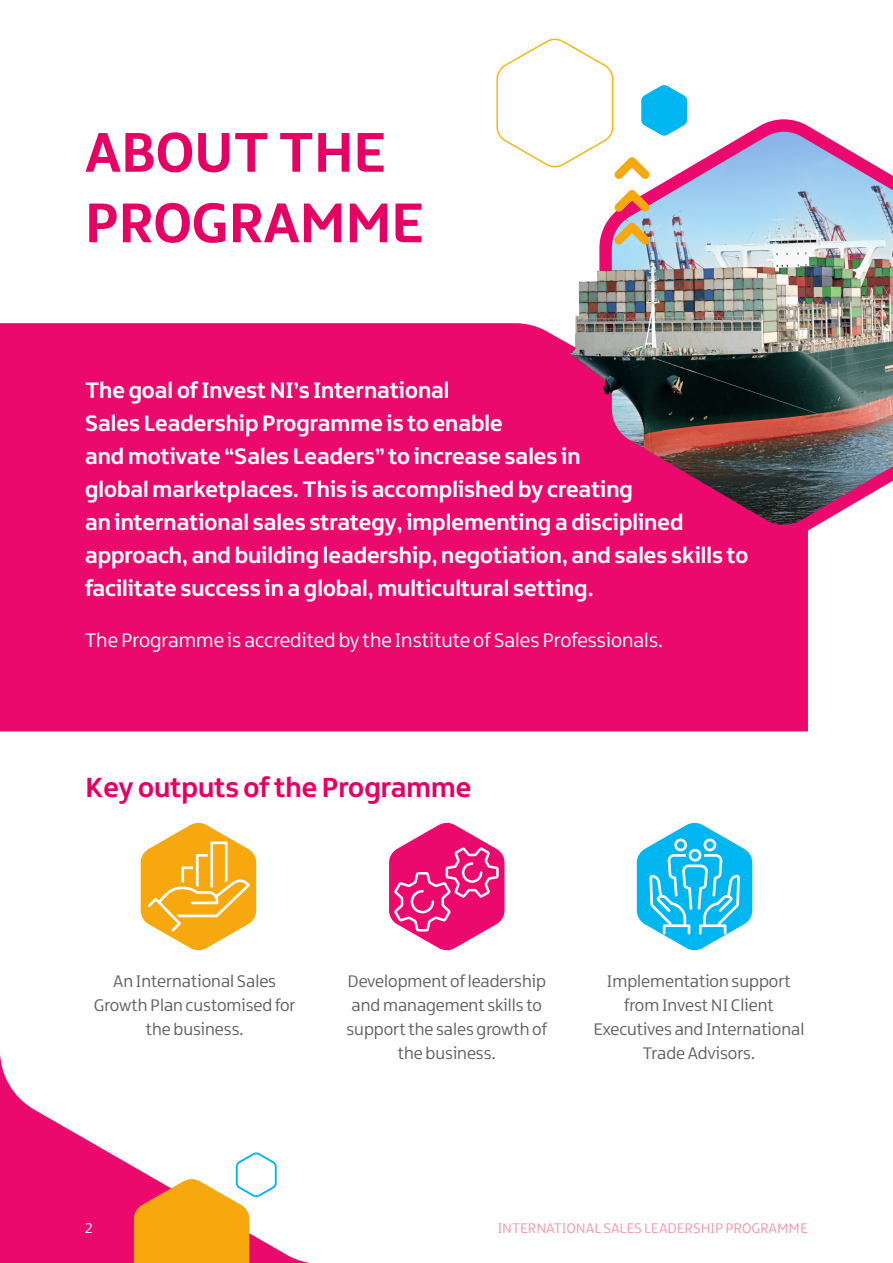
<style>
.page{position:relative;width:893px;height:1263px;background:#fff}
.page>*{position:absolute;margin:0;border:0;box-sizing:border-box;transform-origin:0 0}
.t1{font:700 60px/70.5px "Northern Ireland";color:#e60064}
.t2{font:700 29.7px "Northern Ireland";color:#e60064}
.t3{font:700 24px/33px "Northern Ireland";color:#fff}
.t4{font:21px "Northern Ireland";color:#fff}
.t5{font:18px/24px "Northern Ireland";color:#636366;text-align:center}
.t6{font:15px "Northern Ireland";color:#f598aa}
.t7{font:15px "Northern Ireland";color:#fff}
</style>
<div class="page">
<div style="left:0;top:323px;width:808px;height:408px;background:#ec096d"></div>
<img style="left:593px;top:110px;width:300px;height:436px">
<img style="left:558px;top:259px;width:93px;height:167px">
<svg style="left:141px;top:822px;width:115px;height:129px"></svg>
<svg style="left:637px;top:822px;width:115px;height:129px"></svg>
<svg style="left:389px;top:822px;width:116px;height:129px"></svg>
<svg style="left:0;top:1053px;width:310px;height:210px"></svg>
<svg style="left:614px;top:223px;width:36px;height:22px"></svg>
<svg style="left:614px;top:190px;width:36px;height:22px"></svg>
<svg style="left:496px;top:38px;width:191px;height:141px"></svg>
<svg style="left:134px;top:1150px;width:144px;height:113px"></svg>
<p class="t1" style="left:85px;top:115px;width:340px">ABOUT THE<br>PROGRAMME</p>
<p class="t3" style="left:85px;top:373px;width:665px">The goal of Invest NI’s International<br>Sales Leadership Programme is to enable<br>and motivate “Sales Leaders” to increase sales in<br>global marketplaces. This is accomplished by creating<br>an international sales strategy, implementing a disciplined approach, and building leadership, negotiation, and sales skills to facilitate success in a global, multicultural setting.</p>
<p class="t4" style="left:85px;top:629px;width:579px">The Programme is accredited by the Institute of Sales Professionals.</p>
<p class="t2" style="left:86px;top:768px;width:387px">Key outputs of the Programme</p>
<p class="t5" style="left:94px;top:969px;width:203px">An International Sales<br>Growth Plan customised for the business.</p>
<p class="t5" style="left:346px;top:969px;width:202px">Development of leadership and management skills to support the sales growth of the business.</p>
<p class="t5" style="left:593px;top:969px;width:213px">Implementation support from Invest NI Client<br>Executives and International<br>Trade Advisors.</p>
<p class="t7" style="left:85px;top:1220px;width:9px">2</p>
<p class="t6" style="left:498px;top:1220px;width:312px">INTERNATIONAL SALES LEADERSHIP PROGRAMME</p>
</div>
